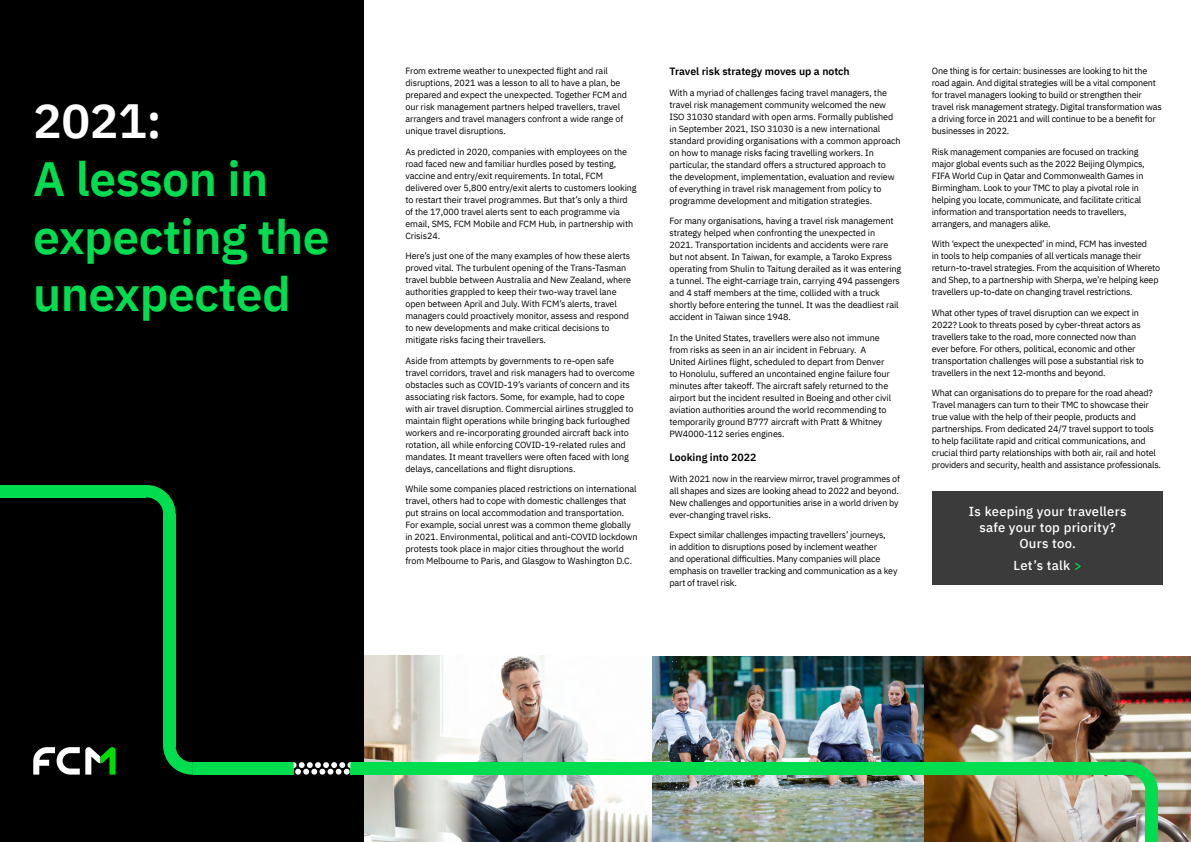
<style>
.page{position:relative;width:1191px;height:842px;background:#fff}
.page>*{position:absolute;margin:0;border:0;box-sizing:border-box;transform-origin:0 0}
.t1{font:600 48px/57.6px "IBM Plex Sans";letter-spacing:-.01em;color:#00de50}
.t2{font:600 48px "IBM Plex Sans";color:#fff}
.t3{font:500 13px/16px "IBM Plex Sans";letter-spacing:.02em;color:#fff;text-align:center}
.t4{font:600 10.5px "IBM Plex Sans";color:#000}
.t5{font:9px/12px "IBM Plex Sans";letter-spacing:-.01em;color:#000}
.s1{color:#00de50}
</style>
<div class="page">
<img style="left:364px;top:655px;width:560px;height:187px">
<img style="left:924px;top:656px;width:267px;height:186px">
<div style="left:0;top:0;width:364px;height:842px;background:#000"></div>
<svg style="left:33px;top:747px;width:82px;height:27px"></svg>
<div style="left:932px;top:491px;width:230px;height:94px;background:#3b3b3b"></div>
<div style="left:1145px;top:791px;width:12px;height:51px;background:#00de50"></div>
<svg style="left:1128px;top:762px;width:29px;height:30px"></svg>
<div style="left:163px;top:514px;width:13px;height:232px;background:#00de50"></div>
<div style="left:0;top:485px;width:146px;height:12px;background:#00de50"></div>
<svg style="left:146px;top:485px;width:30px;height:29px"></svg>
<div style="left:193px;top:762px;width:101px;height:13px;background:#00de50"></div>
<div style="left:350px;top:762px;width:781px;height:13px;background:#00de50"></div>
<svg style="left:163px;top:746px;width:30px;height:29px"></svg>
<svg style="left:294px;top:762px;width:56px;height:13px"></svg>
<h1 class="t2" style="left:33px;top:84px;width:130px">2021:</h1>
<h1 class="t1" style="left:33px;top:146px;width:298px">A lesson in expecting the unexpected</h1>
<p class="t5" style="left:405px;top:64px;width:223px">From extreme weather to unexpected flight and rail disruptions, 2021 was a lesson to all to have a plan, be prepared and expect the unexpected. Together FCM and our risk management partners helped travellers, travel arrangers and travel managers confront a wide range of unique travel disruptions.</p>
<p class="t5" style="left:405px;top:145px;width:233px">As predicted in 2020, companies with employees on the road faced new and familiar hurdles posed by testing, vaccine and entry/exit requirements. In total, FCM delivered over 5,800 entry/exit alerts to customers looking to restart their travel programmes. But that’s only a third of the 17,000 travel alerts sent to each programme via email, SMS, FCM Mobile and FCM Hub, in partnership with Crisis24.</p>
<p class="t5" style="left:405px;top:249px;width:227px">Here’s just one of the many examples of how these alerts proved vital. The turbulent opening of the Trans-Tasman travel bubble between Australia and New Zealand, where authorities grappled to keep their two-way travel lane open between April and July. With FCM’s alerts, travel managers could proactively monitor, assess and respond to new developments and make critical decisions to mitigate risks facing their travellers.</p>
<p class="t5" style="left:405px;top:354px;width:231px">Aside from attempts by governments to re-open safe travel corridors, travel and risk managers had to overcome obstacles such as COVID-19’s variants of concern and its associating risk factors. Some, for example, had to cope with air travel disruption. Commercial airlines struggled to maintain flight operations while bringing back furloughed workers and re-incorporating grounded aircraft back into rotation, all while enforcing COVID-19-related rules and mandates. It meant travellers were often faced with long delays, cancellations and flight disruptions.</p>
<p class="t5" style="left:405px;top:482px;width:234px">While some companies placed restrictions on international travel, others had to cope with domestic challenges that put strains on local accommodation and transportation.<br>For example, social unrest was a common theme globally in 2021. Environmental, political and anti-COVID lockdown protests took place in major cities throughout the world from Melbourne to Paris, and Glasgow to Washington D.C.</p>
<p class="t4" style="left:669px;top:63px;width:182px">Travel risk strategy moves up a notch</p>
<p class="t5" style="left:669px;top:86px;width:233px">With a myriad of challenges facing travel managers, the travel risk management community welcomed the new ISO 31030 standard with open arms. Formally published in September 2021, ISO 31030 is a new international standard providing organisations with a common approach on how to manage risks facing travelling workers. In particular, the standard offers a structured approach to the development, implementation, evaluation and review of everything in travel risk management from policy to programme development and mitigation strategies.</p>
<p class="t5" style="left:669px;top:215px;width:233px">For many organisations, having a travel risk management strategy helped when confronting the unexpected in<br>2021. Transportation incidents and accidents were rare but not absent. In Taiwan, for example, a Taroko Express operating from Shulin to Taitung derailed as it was entering a tunnel. The eight-carriage train, carrying 494 passengers and 4 staff members at the time, collided with a truck shortly before entering the tunnel. It was the deadliest rail accident in Taiwan since 1948.</p>
<p class="t5" style="left:669px;top:331px;width:223px">In the United States, travellers were also not immune from risks as seen in an air incident in February. A United Airlines flight, scheduled to depart from Denver to Honolulu, suffered an uncontained engine failure four minutes after takeoff. The aircraft safely returned to the airport but the incident resulted in Boeing and other civil aviation authorities around the world recommending to temporarily ground B777 aircraft with Pratt &amp; Whitney PW4000-112 series engines.</p>
<p class="t4" style="left:669px;top:449px;width:88px">Looking into 2022</p>
<p class="t5" style="left:669px;top:472px;width:232px">With 2021 now in the rearview mirror, travel programmes of all shapes and sizes are looking ahead to 2022 and beyond.<br>New challenges and opportunities arise in a world driven by ever-changing travel risks.</p>
<p class="t5" style="left:669px;top:528px;width:229px">Expect similar challenges impacting travellers’ journeys,<br>in addition to disruptions posed by inclement weather<br>and operational difficulties. Many companies will place emphasis on traveller tracking and communication as a key part of travel risk.</p>
<p class="t5" style="left:932px;top:64px;width:231px">One thing is for certain: businesses are looking to hit the road again. And digital strategies will be a vital component for travel managers looking to build or strengthen their travel risk management strategy. Digital transformation was a driving force in 2021 and will continue to be a benefit for businesses in 2022.</p>
<p class="t5" style="left:932px;top:145px;width:214px">Risk management companies are focused on tracking major global events such as the 2022 Beijing Olympics, FIFA World Cup in Qatar and Commonwealth Games in Birmingham. Look to your TMC to play a pivotal role in helping you locate, communicate, and facilitate critical information and transportation needs to travellers, arrangers, and managers alike.</p>
<p class="t5" style="left:932px;top:237px;width:230px">With ‘expect the unexpected’ in mind, FCM has invested<br>in tools to help companies of all verticals manage their return-to-travel strategies. From the acquisition of Whereto and Shep, to a partnership with Sherpa, we’re helping keep travellers up-to-date on changing travel restrictions.</p>
<p class="t5" style="left:932px;top:306px;width:214px">What other types of travel disruption can we expect in 2022? Look to threats posed by cyber-threat actors as travellers take to the road, more connected now than ever before. For others, political, economic and other transportation challenges will pose a substantial risk to travellers in the next 12-months and beyond.</p>
<p class="t5" style="left:932px;top:386px;width:231px">What can organisations do to prepare for the road ahead?<br>Travel managers can turn to their TMC to showcase their true value with the help of their people, products and partnerships. From dedicated 24/7 travel support to tools to help facilitate rapid and critical communications, and crucial third party relationships with both air, rail and hotel providers and security, health and assistance professionals.</p>
<h2 class="t3" style="left:968px;top:502px;width:159px">Is keeping your travellers safe your top priority?<br>Ours too.</h2>
<h2 class="t3" style="left:1013px;top:556px;width:70px">Let’s talk <span class="s1">&gt;</span></h2>
</div>
